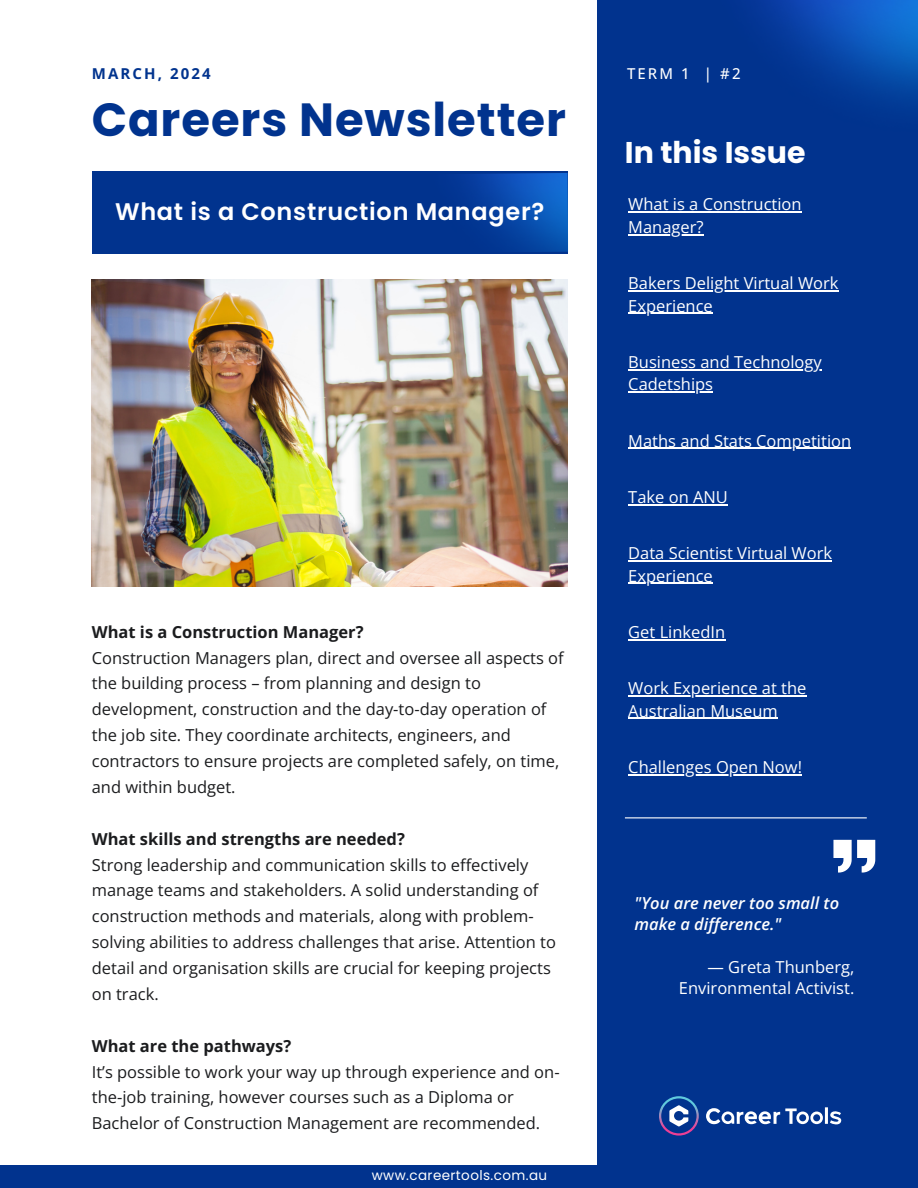
<style>
.page{position:relative;width:918px;height:1188px;background:#fff}
.page>*{position:absolute;margin:0;border:0;box-sizing:border-box;transform-origin:0 0}
.t1{font:700 46.5px "Poppins";letter-spacing:.02em;color:#01338e}
.t2{font:700 30px "Poppins";color:#fff}
.t3{font:600 24px "Poppins";letter-spacing:.03em;color:#fff}
.t4{font:16.5px/25.8px "Open Sans";color:#1b1c1e}
.t5{font:16.5px/22.5px "Open Sans";color:#fff}
.t6{font:italic 600 16.5px/21.3px "Open Sans";color:#fff}
.t7{font:700 15px "Open Sans";letter-spacing:.14em;color:#01338e}
.t8{font:500 15px "Open Sans";color:#fff}
.t9{font:13.5px "Poppins";letter-spacing:.03em;color:#fff}
.s1{font-weight:700}
</style>
<div class="page">
<div style="left:598px;top:0;width:320px;height:1188px;background:#01338e"></div>
<img style="left:756px;top:0;width:162px;height:104px">
<img style="left:92px;top:280px;width:476px;height:307px">
<hr style="left:625px;top:817px;width:242px;height:1px;background:#fff">
<svg style="left:833px;top:840px;width:42px;height:32px"></svg>
<hr style="left:628px;top:212px;width:174px;height:1px;background:#fff">
<hr style="left:628px;top:234px;width:76px;height:1px;background:#fff">
<hr style="left:628px;top:290px;width:211px;height:1px;background:#fff">
<hr style="left:628px;top:313px;width:85px;height:1px;background:#fff">
<hr style="left:628px;top:369px;width:194px;height:1px;background:#fff">
<hr style="left:628px;top:392px;width:85px;height:1px;background:#fff">
<hr style="left:628px;top:448px;width:223px;height:1px;background:#fff">
<hr style="left:628px;top:504px;width:100px;height:1px;background:#fff">
<hr style="left:628px;top:560px;width:204px;height:1px;background:#fff">
<hr style="left:628px;top:583px;width:85px;height:1px;background:#fff">
<hr style="left:628px;top:639px;width:97px;height:1px;background:#fff">
<hr style="left:628px;top:695px;width:179px;height:1px;background:#fff">
<hr style="left:628px;top:718px;width:150px;height:1px;background:#fff">
<hr style="left:628px;top:774px;width:174px;height:1px;background:#fff">
<svg style="left:706px;top:1107px;width:135px;height:18px"></svg>
<svg style="left:659px;top:1096px;width:40px;height:40px"></svg>
<div style="left:92px;top:171px;width:476px;height:83px;background:#01338e"></div>
<img style="left:460px;top:173px;width:108px;height:79px">
<div style="left:0;top:1165px;width:918px;height:23px;background:#01338e"></div>
<h6 class="t7" style="left:92px;top:63px;width:120px">MARCH, 2024</h6>
<h6 class="t8" style="left:627px;top:63px;width:115px">TERM 1 | #2</h6>
<h4 class="t1" style="left:92px;top:87px;width:476px">Careers Newsletter</h4>
<h3 class="t3" style="left:115px;top:195px;width:431px">What is a Construction Manager?</h3>
<h1 class="t4" style="left:92px;top:618px;width:473px"><span class="s1">What is a Construction Manager?<br></span>Construction Managers plan, direct and oversee all aspects of the building process – from planning and design to development, construction and the day-to-day operation of the job site. They coordinate architects, engineers, and contractors to ensure projects are completed safely, on time, and within budget.</h1>
<p class="t4" style="left:92px;top:825px;width:466px"><span class="s1">What skills and strengths are needed?<br></span>Strong leadership and communication skills to effectively manage teams and stakeholders. A solid understanding of construction methods and materials, along with problem&shy;solving abilities to address challenges that arise. Attention to detail and organisation skills are crucial for keeping projects on track.</p>
<h3 class="t4" style="left:92px;top:1032px;width:469px"><span class="s1">What are the pathways?<br></span>It’s possible to work your way up through experience and on&shy;the-job training, however courses such as a Diploma or Bachelor of Construction Management are recommended.</h3>
<p class="t9" style="left:372px;top:1166px;width:177px">www.careertools.com.au</p>
<h6 class="t2" style="left:625px;top:132px;width:182px">In this Issue</h6>
<h4 class="t5" style="left:628px;top:193px;width:175px">What is a Construction</h4>
<h2 class="t5" style="left:628px;top:215px;width:77px">Manager?</h2>
<p class="t5" style="left:628px;top:272px;width:212px">Bakers Delight Virtual Work</p>
<p class="t5" style="left:628px;top:294px;width:86px">Experience</p>
<p class="t5" style="left:628px;top:350px;width:195px">Business and Technology</p>
<p class="t5" style="left:628px;top:373px;width:86px">Cadetships</p>
<p class="t5" style="left:628px;top:429px;width:224px">Maths and Stats Competition</p>
<p class="t5" style="left:628px;top:485px;width:101px">Take on ANU</p>
<p class="t5" style="left:628px;top:542px;width:205px">Data Scientist Virtual Work</p>
<p class="t5" style="left:628px;top:564px;width:86px">Experience</p>
<p class="t5" style="left:628px;top:620px;width:99px">Get LinkedIn</p>
<p class="t5" style="left:628px;top:677px;width:180px">Work Experience at the<br>Australian Museum</p>
<h5 class="t5" style="left:628px;top:755px;width:175px">Challenges Open Now!</h5>
<p class="t6" style="left:635px;top:892px;width:206px">"You are never too small to make a difference."</p>
<p class="t5" style="left:679px;top:956px;width:177px;line-height:21.3px;text-align:right">— Greta Thunberg,<br>Environmental Activist.</p>
</div>
